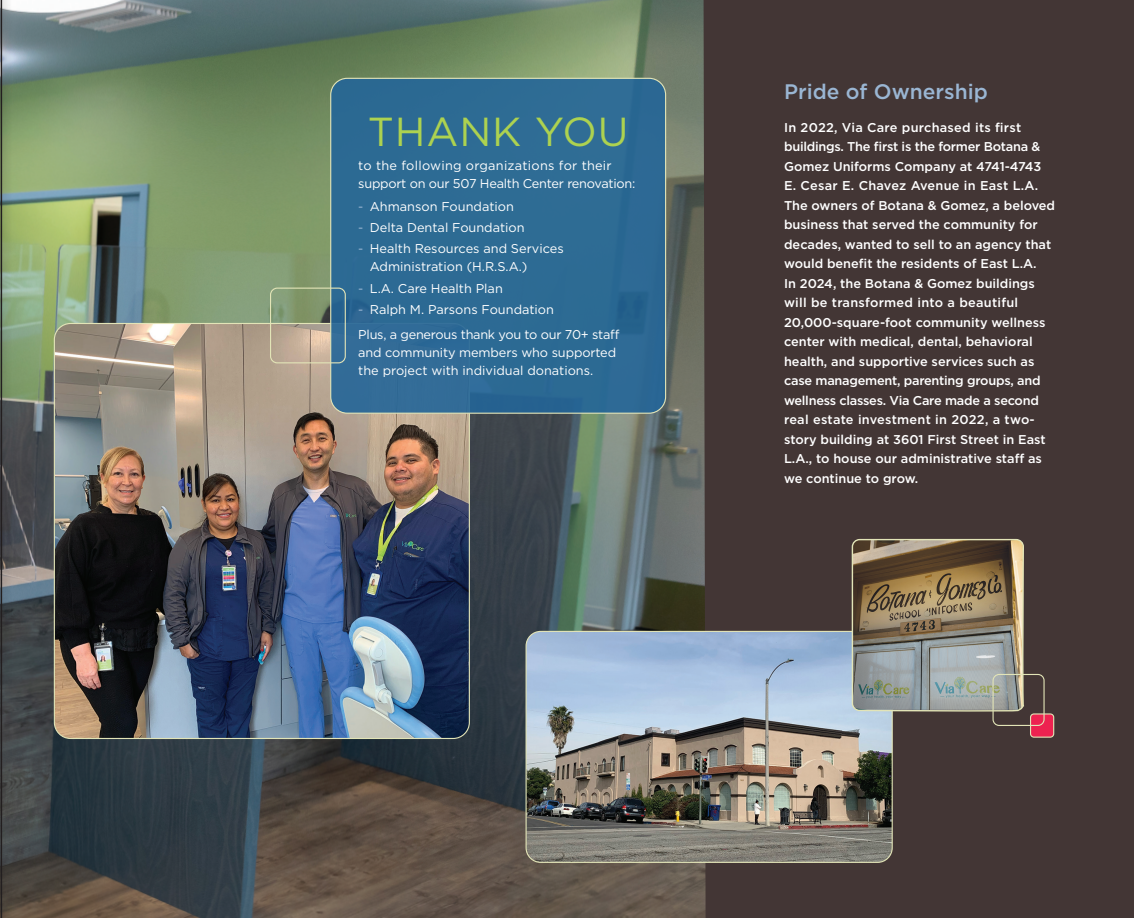
<style>
.page{position:relative;width:1134px;height:918px;background:#fff}
.page>*{position:absolute;margin:0;border:0;box-sizing:border-box;transform-origin:0 0}
.t1{font:40.5px "Gotham";letter-spacing:.02em;color:#add250}
.t2{font:500 21px "Gotham";color:#9ab6d3}
.t3{font:500 12.75px/19.5px "Gotham";color:#fff}
.t4{font:12.75px/18px "Gotham";color:#fff}
.t5{font:12.75px/18px "Gotham";letter-spacing:-.02em;color:#fff}
.s1{color:#9ab6d3}
</style>
<div class="page">
<div style="left:706px;top:0;width:428px;height:918px;background:#433635"></div>
<img style="left:12px;top:0;width:694px;height:918px">
<img style="left:54px;top:323px;width:415px;height:415px">
<img style="left:526px;top:631px;width:366px;height:231px">
<div style="left:526px;top:631px;width:367px;height:232px;border:1px solid #e2e4b7;border-radius:15px"></div>
<img style="left:851px;top:538px;width:174px;height:174px">
<div style="left:0;top:0;width:12px;height:918px;background:#231f20;opacity:.75"></div>
<hr style="left:1px;top:0;width:1px;height:918px;background:#231f20">
<div style="left:331px;top:78px;width:335px;height:335px;background:#2d6b94;border-radius:17px"></div>
<div style="left:330px;top:78px;width:336px;height:336px;border:1px solid #e2e4b7;border-radius:17px"></div>
<div style="left:270px;top:288px;width:76px;height:75px;border:1px solid #e2e4b7;border-radius:7px"></div>
<div style="left:1031px;top:714px;width:23px;height:23px;background:#ed2250;border-radius:3px"></div>
<div style="left:1030px;top:713px;width:24px;height:25px;border:1px solid #e2e4b7;border-radius:3px"></div>
<div style="left:993px;top:674px;width:52px;height:52px;border:1px solid #e2e4b7;border-radius:6px"></div>
<h1 class="t1" style="left:368px;top:106px;width:262px">THANK YOU</h1>
<p class="t5" style="left:358px;top:156px;width:278px">to the following organizations for their support on our 507 Health Center renovation:</p>
<p class="t4" style="left:358px;top:197px;width:157px"><span class="s1">-</span> Ahmanson Foundation</p>
<p class="t4" style="left:358px;top:218px;width:168px"><span class="s1">-</span> Delta Dental Foundation</p>
<p class="t4" style="left:370px;top:240px;width:195px;text-indent:-12px"><span class="s1">-</span> Health Resources and Services<br>Administration (H.R.S.A.)</p>
<p class="t4" style="left:358px;top:279px;width:146px"><span class="s1">-</span> L.A. Care Health Plan</p>
<p class="t5" style="left:358px;top:297px;width:263px;line-height:24.8px"><span class="s1">-</span> Ralph M. Parsons Foundation<br>Plus, a generous thank you to our 70+ staff</p>
<p class="t4" style="left:358px;top:343px;width:259px">and community members who supported the project with individual donations.</p>
<h2 class="t2" style="left:784px;top:78px;width:205px">Pride of Ownership</h2>
<p class="t3" style="left:784px;top:117px;width:273px">In 2022, Via Care purchased its first buildings. The first is the former Botana &amp; Gomez Uniforms Company at 4741-4743<br>E. Cesar E. Chavez Avenue in East L.A.<br>The owners of Botana &amp; Gomez, a beloved business that served the community for decades, wanted to sell to an agency that would benefit the residents of East L.A.<br>In 2024, the Botana &amp; Gomez buildings will be transformed into a beautiful 20,000-square-foot community wellness center with medical, dental, behavioral health, and supportive services such as case management, parenting groups, and wellness classes. Via Care made a second real estate investment in 2022, a two&shy;story building at 3601 First Street in East L.A., to house our administrative staff as we continue to grow.</p>
</div>
